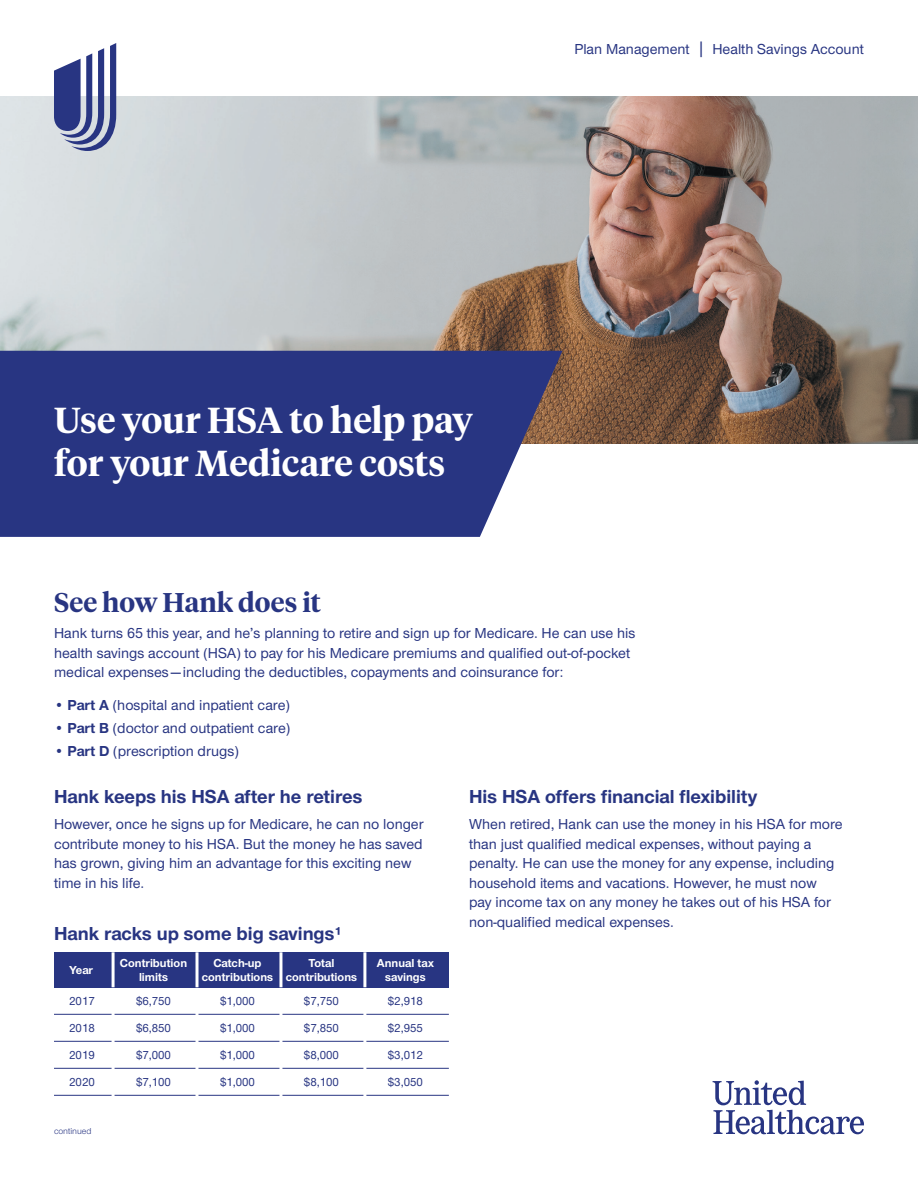
<style>
.page{position:relative;width:918px;height:1188px;background:#fff}
.page>*{position:absolute;margin:0;border:0;box-sizing:border-box;transform-origin:0 0}
.t1{font:600 36px/43.2px "UHC Serif Headline";color:#fff}
.t2{font:600 27px "UHC Serif Headline";color:#283582}
.t3{font:700 19.5px "UHC Sans";color:#283582}
.t4{font:500 15px/19.5px "UHC Sans";color:#283582}
.t5{font:500 12px "UHC Sans";color:#283582}
.t6{font:700 12px/13.5px "UHC Sans";color:#fff;text-align:center}
.t7{font:9px "UHC Sans";color:#283582}
.s1{font-size:18.75px}
.s2{font-weight:700}
</style>
<div class="page">
<img style="left:0;top:97px;width:918px;height:347px">
<svg style="left:0;top:351px;width:562px;height:186px;background:#354087"></svg>
<svg style="left:713px;top:1080px;width:151px;height:54px"></svg>
<hr style="left:366px;top:1095px;width:83px;height:1px;background:#283582">
<hr style="left:282px;top:1095px;width:81px;height:1px;background:#283582">
<hr style="left:199px;top:1095px;width:80px;height:1px;background:#283582">
<hr style="left:115px;top:1095px;width:81px;height:1px;background:#283582">
<hr style="left:54px;top:1095px;width:58px;height:1px;background:#283582">
<hr style="left:366px;top:1068px;width:83px;height:1px;background:#283582">
<hr style="left:282px;top:1068px;width:81px;height:1px;background:#283582">
<hr style="left:199px;top:1068px;width:80px;height:1px;background:#283582">
<hr style="left:115px;top:1068px;width:81px;height:1px;background:#283582">
<hr style="left:54px;top:1068px;width:58px;height:1px;background:#283582">
<hr style="left:366px;top:1041px;width:83px;height:1px;background:#283582">
<hr style="left:282px;top:1041px;width:81px;height:1px;background:#283582">
<hr style="left:199px;top:1041px;width:80px;height:1px;background:#283582">
<hr style="left:115px;top:1041px;width:81px;height:1px;background:#283582">
<hr style="left:54px;top:1041px;width:58px;height:1px;background:#283582">
<hr style="left:366px;top:1014px;width:83px;height:1px;background:#283582">
<hr style="left:282px;top:1014px;width:81px;height:1px;background:#283582">
<hr style="left:199px;top:1014px;width:80px;height:1px;background:#283582">
<hr style="left:115px;top:1014px;width:81px;height:1px;background:#283582">
<hr style="left:54px;top:1014px;width:58px;height:1px;background:#283582">
<svg style="left:54px;top:43px;width:62px;height:108px"></svg>
<div style="left:54px;top:952px;width:59px;height:35px;background:#283582"></div>
<div style="left:113px;top:952px;width:84px;height:35px;background:#283582"></div>
<div style="left:197px;top:952px;width:84px;height:35px;background:#283582"></div>
<div style="left:281px;top:952px;width:84px;height:35px;background:#283582"></div>
<div style="left:365px;top:952px;width:84px;height:35px;background:#283582"></div>
<hr style="left:363px;top:952px;width:3px;height:35px;background:#fff">
<hr style="left:279px;top:952px;width:3px;height:35px;background:#fff">
<hr style="left:196px;top:952px;width:3px;height:35px;background:#fff">
<hr style="left:112px;top:952px;width:3px;height:35px;background:#fff">
<p class="t4" style="left:574px;top:39px;width:291px">Plan Management <span class="s1">|</span> Health Savings Account</p>
<h1 class="t1" style="left:54px;top:397px;width:421px">Use your HSA to help pay for your Medicare costs</h1>
<h2 class="t2" style="left:54px;top:584px;width:269px">See how Hank does it</h2>
<p class="t4" style="left:54px;top:623px;width:583px">Hank turns 65 this year, and he’s planning to retire and sign up for Medicare. He can use his health savings account (HSA) to pay for his Medicare premiums and qualified out-of-pocket medical expenses — including the deductibles, copayments and coinsurance for:</p>
<p class="t4" style="left:54px;top:695px;width:237px"><span class="s2">• Part A</span> (hospital and inpatient care)</p>
<p class="t4" style="left:54px;top:718px;width:238px"><span class="s2">• Part B</span> (doctor and outpatient care)</p>
<p class="t4" style="left:54px;top:741px;width:186px"><span class="s2">• Part D</span> (prescription drugs)</p>
<h3 class="t3" style="left:54px;top:783px;width:310px">Hank keeps his HSA after he retires</h3>
<h3 class="t3" style="left:469px;top:783px;width:290px">His HSA offers financial flexibility</h3>
<p class="t4" style="left:54px;top:814px;width:371px">However, once he signs up for Medicare, he can no longer contribute money to his HSA. But the money he has saved has grown, giving him an advantage for this exciting new time in his life.</p>
<p class="t4" style="left:469px;top:814px;width:375px">When retired, Hank can use the money in his HSA for more than just qualified medical expenses, without paying a penalty. He can use the money for any expense, including household items and vacations. However, he must now pay income tax on any money he takes out of his HSA for non-qualified medical expenses.</p>
<h3 class="t3" style="left:54px;top:920px;width:289px">Hank racks up some big savings¹</h3>
<p class="t6" style="left:69px;top:963px;width:25px">Year</p>
<p class="t6" style="left:120px;top:956px;width:69px">Contribution limits</p>
<p class="t6" style="left:202px;top:956px;width:73px">Catch-up contributions</p>
<p class="t6" style="left:286px;top:956px;width:73px">Total contributions</p>
<p class="t6" style="left:377px;top:956px;width:58px">Annual tax savings</p>
<p class="t5" style="left:69px;top:993px;width:27px">2017</p>
<p class="t5" style="left:136px;top:993px;width:36px">$6,750</p>
<p class="t5" style="left:220px;top:993px;width:36px">$1,000</p>
<p class="t5" style="left:304px;top:993px;width:36px">$7,750</p>
<p class="t5" style="left:388px;top:993px;width:36px">$2,918</p>
<p class="t5" style="left:69px;top:1020px;width:27px">2018</p>
<p class="t5" style="left:136px;top:1020px;width:36px">$6,850</p>
<p class="t5" style="left:220px;top:1020px;width:36px">$1,000</p>
<p class="t5" style="left:304px;top:1020px;width:36px">$7,850</p>
<p class="t5" style="left:388px;top:1020px;width:36px">$2,955</p>
<p class="t5" style="left:69px;top:1047px;width:27px">2019</p>
<p class="t5" style="left:136px;top:1047px;width:36px">$7,000</p>
<p class="t5" style="left:220px;top:1047px;width:36px">$1,000</p>
<p class="t5" style="left:304px;top:1047px;width:36px">$8,000</p>
<p class="t5" style="left:388px;top:1047px;width:36px">$3,012</p>
<p class="t5" style="left:69px;top:1074px;width:27px">2020</p>
<p class="t5" style="left:136px;top:1074px;width:36px">$7,100</p>
<p class="t5" style="left:220px;top:1074px;width:36px">$1,000</p>
<p class="t5" style="left:304px;top:1074px;width:36px">$8,100</p>
<p class="t5" style="left:388px;top:1074px;width:36px">$3,050</p>
<p class="t7" style="left:54px;top:1125px;width:39px">continued</p>
</div>
